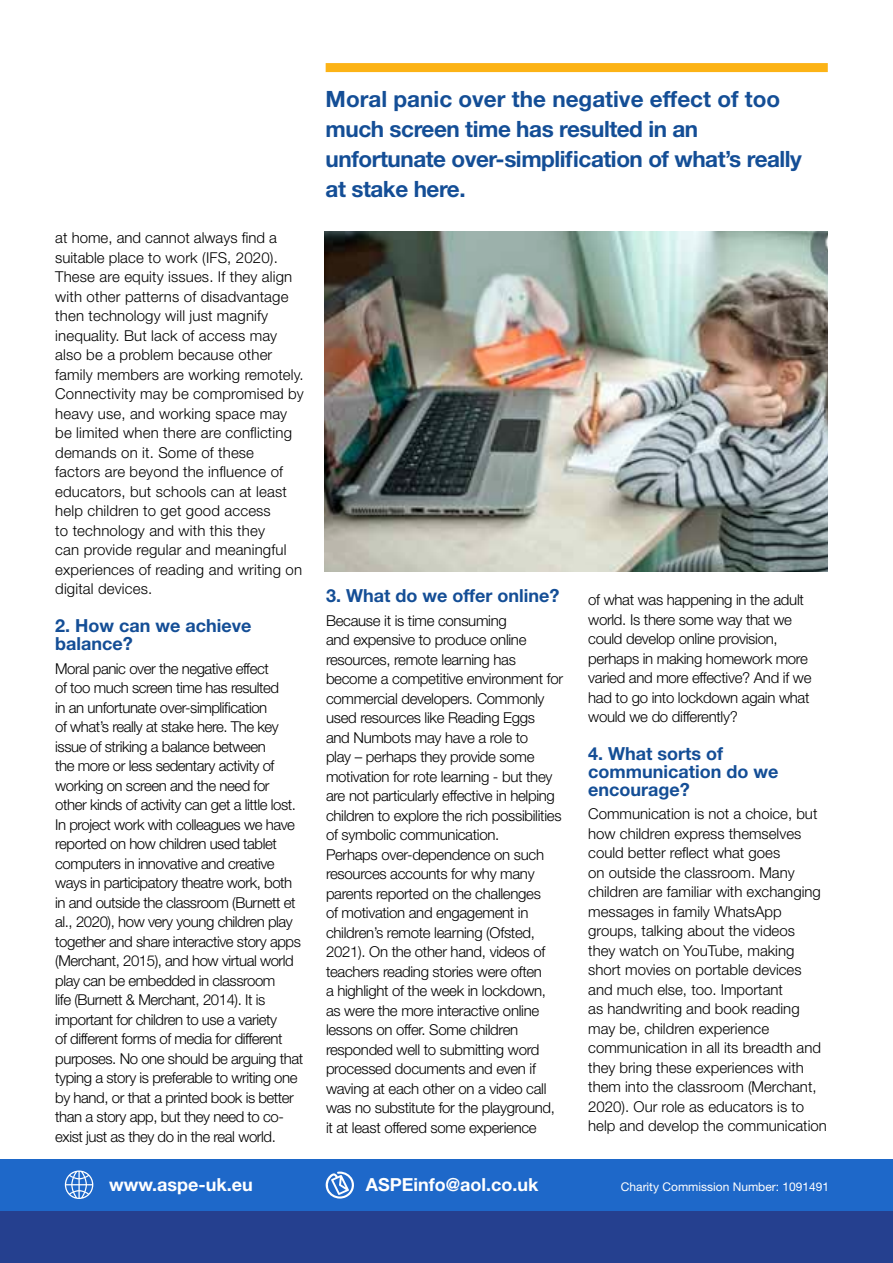
<style>
.page{position:relative;width:893px;height:1263px;background:#fff}
.page>*{position:absolute;margin:0;border:0;box-sizing:border-box;transform-origin:0 0}
.t1{font:700 22.5px/30px "Helvetica Neue";letter-spacing:-.02em;color:#144e96}
.t2{font:700 18px/18px "Helvetica Neue";color:#144e96}
.t3{font:700 18px "Helvetica Neue";color:#fff}
.t4{font:300 15px/19.5px "Helvetica Neue";letter-spacing:-.02em;color:#000}
.t5{font:300 15px/19.5px "Helvetica Neue";letter-spacing:.01em;color:#000}
.t6{font:300 15px/19.5px "Helvetica Neue";color:#000}
.t7{font:12px "Helvetica Neue";color:#fff}
</style>
<div class="page">
<div style="left:0;top:1209px;width:893px;height:54px;background:#25408f"></div>
<div style="left:0;top:1159px;width:893px;height:51px;background:#1e68c9"></div>
<svg style="left:65px;top:1170px;width:28px;height:29px"></svg>
<svg style="left:325px;top:1171px;width:29px;height:27px"></svg>
<div style="left:326px;top:63px;width:502px;height:9px;background:#fcb316"></div>
<img style="left:325px;top:231px;width:503px;height:341px">
<p class="t5" style="left:55px;top:228px;width:250px">at home, and cannot always find a suitable place to work (IFS, 2020).<br>These are equity issues. If they align with other patterns of disadvantage then technology will just magnify inequality. But lack of access may also be a problem because other family members are working remotely.<br>Connectivity may be compromised by heavy use, and working space may be limited when there are conflicting demands on it. Some of these<br>factors are beyond the influence of educators, but schools can at least help children to get good access<br>to technology and with this they<br>can provide regular and meaningful experiences of reading and writing on digital devices.</p>
<p class="t2" style="left:55px;top:616px;width:198px">2. How can we achieve balance?</p>
<p class="t4" style="left:55px;top:658px;width:249px">Moral panic over the negative effect<br>of too much screen time has resulted<br>in an unfortunate over-simplification<br>of what’s really at stake here. The key issue of striking a balance between<br>the more or less sedentary activity of working on screen and the need for other kinds of activity can get a little lost.<br>In project work with colleagues we have reported on how children used tablet computers in innovative and creative ways in participatory theatre work, both in and outside the classroom (Burnett et al., 2020), how very young children play together and share interactive story apps (Merchant, 2015), and how virtual world play can be embedded in classroom<br>life (Burnett &amp; Merchant, 2014). It is important for children to use a variety<br>of different forms of media for different purposes. No one should be arguing that typing a story is preferable to writing one by hand, or that a printed book is better than a story app, but they need to co&shy;exist just as they do in the real world.</p>
<h1 class="t1" style="left:326px;top:83px;width:478px">Moral panic over the negative effect of too much screen time has resulted in an unfortunate over-simplification of what’s really at stake here.</h1>
<p class="t2" style="left:326px;top:586px;width:235px">3. What do we offer online?</p>
<p class="t4" style="left:326px;top:610px;width:239px">Because it is time consuming<br>and expensive to produce online resources, remote learning has become a competitive environment for commercial developers. Commonly used resources like Reading Eggs<br>and Numbots may have a role to<br>play – perhaps they provide some motivation for rote learning - but they are not particularly effective in helping children to explore the rich possibilities of symbolic communication.<br>Perhaps over-dependence on such resources accounts for why many parents reported on the challenges<br>of motivation and engagement in children’s remote learning (Ofsted, 2021). On the other hand, videos of teachers reading stories were often<br>a highlight of the week in lockdown, as were the more interactive online lessons on offer. Some children responded well to submitting word processed documents and even if waving at each other on a video call was no substitute for the playground, it at least offered some experience</p>
<p class="t4" style="left:588px;top:590px;width:225px">of what was happening in the adult world. Is there some way that we could develop online provision, perhaps in making homework more varied and more effective? And if we had to go into lockdown again what would we do differently?</p>
<p class="t2" style="left:588px;top:744px;width:192px">4. What sorts of communication do we encourage?</p>
<p class="t6" style="left:588px;top:804px;width:240px">Communication is not a choice, but how children express themselves could better reflect what goes<br>on outside the classroom. Many children are familiar with exchanging messages in family WhatsApp groups, talking about the videos<br>they watch on YouTube, making short movies on portable devices and much else, too. Important<br>as handwriting and book reading may be, children experience communication in all its breadth and they bring these experiences with them into the classroom (Merchant,<br>2020). Our role as educators is to help and develop the communication</p>
<p class="t3" style="left:109px;top:1173px;width:145px">www.aspe-uk.eu</p>
<p class="t3" style="left:366px;top:1173px;width:174px">ASPEinfo@aol.co.uk</p>
<p class="t7" style="left:621px;top:1179px;width:210px">Charity Commission Number: 1091491</p>
</div>
